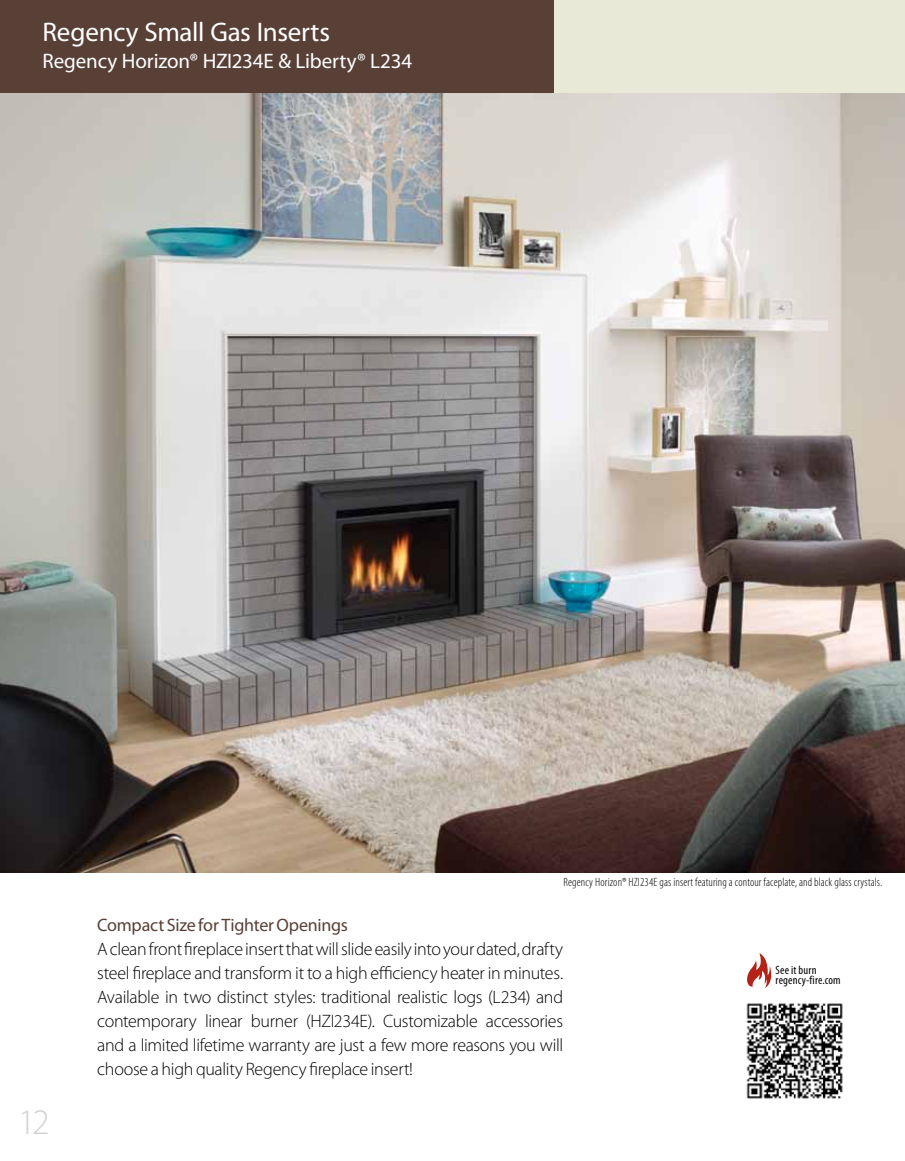
<style>
.page{position:relative;width:905px;height:1161px;background:#fff}
.page>*{position:absolute;margin:0;border:0;box-sizing:border-box;transform-origin:0 0}
.t1{font:300 36px "Myriad Pro";color:#d1d3d4}
.t2{font:27px "Myriad Pro";letter-spacing:-.01em;color:#fff}
.t3{font:21px "Myriad Pro";letter-spacing:-.005em;color:#fff}
.t4{font:300 18px/24px "Myriad Pro";letter-spacing:-.02em;color:#000;text-align:justify}
.t5{font:18px "Myriad Pro";letter-spacing:-.015em;color:#594037}
.t6{font:300 condensed 12px "Myriad Pro";letter-spacing:.01em;color:#000}
.t7{font:condensed 12px/10.5px "Myriad Pro";letter-spacing:.015em;color:#000}
</style>
<div class="page">
<div style="left:330px;top:0;width:574px;height:94px;background:#e8e9d6"></div>
<div style="left:0;top:0;width:554px;height:94px;background:#594037"></div>
<img style="left:0;top:93px;width:904px;height:779px">
<img style="left:746px;top:1003px;width:97px;height:96px">
<svg style="left:747px;top:953px;width:25px;height:35px"></svg>
<h2 class="t2" style="left:43px;top:16px;width:289px">Regency Small Gas Inserts</h2>
<p class="t3" style="left:43px;top:48px;width:371px">Regency Horizon® HZI234E &amp; Liberty® L234</p>
<p class="t6" style="left:563px;top:875px;width:320px">Regency Horizon® HZI234E gas insert featuring a contour faceplate, and black glass crystals.</p>
<h1 class="t1" style="left:18px;top:1100px;width:33px">12</h1>
<p class="t5" style="left:97px;top:914px;width:252px">Compact Size for Tighter Openings</p>
<p class="t4" style="left:97px;top:937px;width:467px">A clean front fireplace insert that will slide easily into your dated, drafty steel fireplace and transform it to a high efficiency heater in minutes.<br>Available in two distinct styles: traditional realistic logs (L234) and contemporary linear burner (HZI234E). Customizable accessories and a limited lifetime warranty are just a few more reasons you will choose a high quality Regency fireplace insert!</p>
<p class="t7" style="left:775px;top:964px;width:67px">See it burn regency-fire.com</p>
</div>
